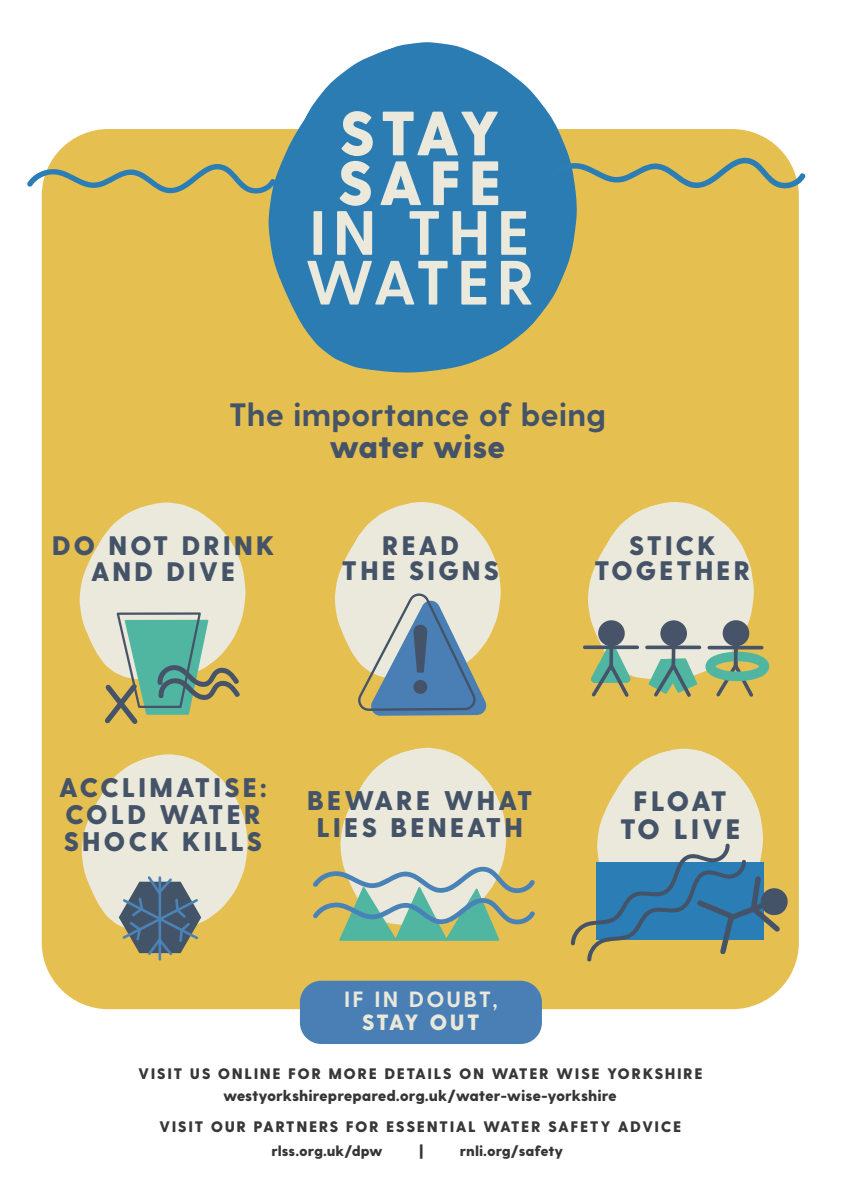
<style>
.page{position:relative;width:842px;height:1191px;background:#fff}
.page>*{position:absolute;margin:0;border:0;box-sizing:border-box;transform-origin:0 0}
.t1{font:700 95.8px "Greycliff CF";color:#445368}
.t2{font:700 62.4px/49.7px "Greycliff CF";letter-spacing:.1em;color:#ebe9db}
.t3{font:800 62.4px/49.7px "Greycliff CF";letter-spacing:.075em;color:#ebe9db}
.t4{font:700 32.3px "Greycliff CF";color:#445368}
.t5{font:800 32.3px "Greycliff CF";color:#445368}
.t6{font:800 28.1px/28.1px "Greycliff CF";letter-spacing:.07em;color:#455368;text-align:center}
.t7{font:800 27px/26.8px "Greycliff CF";letter-spacing:.1em;color:#455368;text-align:center}
.t8{font:800 26.9px/26.7px "Greycliff CF";letter-spacing:.1em;color:#455368}
.t9{font:800 26.7px/25.3px "Greycliff CF";letter-spacing:.1em;color:#455368;text-align:center}
.t10{font:700 22.1px "Greycliff CF";letter-spacing:.1em;color:#eae8db}
.t11{font:800 22.1px "Greycliff CF";letter-spacing:.07em;color:#eae8db}
.t12{font:800 15.2px "Greycliff CF";letter-spacing:.1em;color:#363736}
.t13{font:800 15.2px "Greycliff CF";color:#353536}
.t14{font:800 14.5px "Greycliff CF";color:#353536}
</style>
<div class="page">
<div style="left:42px;top:129px;width:757px;height:880px;background:#e5c051;border-radius:67px"></div>
<svg style="left:585px;top:645px;width:3px;height:4px"></svg>
<hr style="left:709px;top:646px;width:53px;height:3px;background:#465368">
<div style="left:705px;top:651px;width:64px;height:30px;border:10px solid #50b6a2;border-radius:50%"></div>
<svg style="left:588px;top:502px;width:168px;height:195px"></svg>
<svg style="left:335px;top:502px;width:166px;height:214px"></svg>
<hr style="left:159px;top:877px;width:2px;height:82px;background:#4b83b7">
<svg style="left:313px;top:747px;width:222px;height:194px"></svg>
<svg style="left:80px;top:502px;width:166px;height:222px"></svg>
<div style="left:300px;top:980px;width:242px;height:64px;background:#497fb5;border-radius:21px"></div>
<svg style="left:571px;top:748px;width:217px;height:214px"></svg>
<svg style="left:82px;top:754px;width:166px;height:203px"></svg>
<svg style="left:269px;top:45px;width:308px;height:327px;fill:#2c7cb4"></svg>
<svg style="left:27px;top:164px;width:250px;height:31px"></svg>
<svg style="left:548px;top:158px;width:258px;height:32px"></svg>
<h2 class="t3" style="left:337px;top:112px;width:167px">STAY<br>SAFE</h2>
<h2 class="t2" style="left:305px;top:211px;width:232px">IN THE<br>WATER</h2>
<h3 class="t4" style="left:229px;top:395px;width:379px">The importance of being</h3>
<h3 class="t5" style="left:329px;top:427px;width:178px">water wise</h3>
<h3 class="t9" style="left:52px;top:534px;width:224px">DO NOT DRINK<br>AND DIVE</h3>
<h3 class="t8" style="left:59px;top:776px;width:210px">ACCLIMATISE:<br>COLD WATER<br>SHOCK KILLS</h3>
<h3 class="t9" style="left:342px;top:534px;width:159px">READ<br>THE SIGNS</h3>
<h3 class="t9" style="left:594px;top:534px;width:158px">STICK<br>TOGETHER</h3>
<h1 class="t1" style="left:406px;top:601px;width:31px">!</h1>
<h3 class="t7" style="left:307px;top:788px;width:227px">BEWARE WHAT<br>LIES BENEATH</h3>
<h3 class="t6" style="left:620px;top:788px;width:122px">FLOAT<br>TO LIVE</h3>
<h3 class="t10" style="left:344px;top:986px;width:155px">IF IN DOUBT,</h3>
<h3 class="t11" style="left:362px;top:1008px;width:120px">STAY OUT</h3>
<p class="t12" style="left:138px;top:1064px;width:566px">VISIT US ONLINE FOR MORE DETAILS ON WATER WISE YORKSHIRE</p>
<p class="t13" style="left:223px;top:1086px;width:395px">westyorkshireprepared.org.uk/water-wise-yorkshire</p>
<p class="t12" style="left:159px;top:1117px;width:524px">VISIT OUR PARTNERS FOR ESSENTIAL WATER SAFETY ADVICE</p>
<p class="t14" style="left:271px;top:1141px;width:113px">rlss.org.uk/dpw</p>
<p class="t14" style="left:419px;top:1141px;width:6px">|</p>
<p class="t14" style="left:460px;top:1141px;width:105px">rnli.org/safety</p>
</div>
